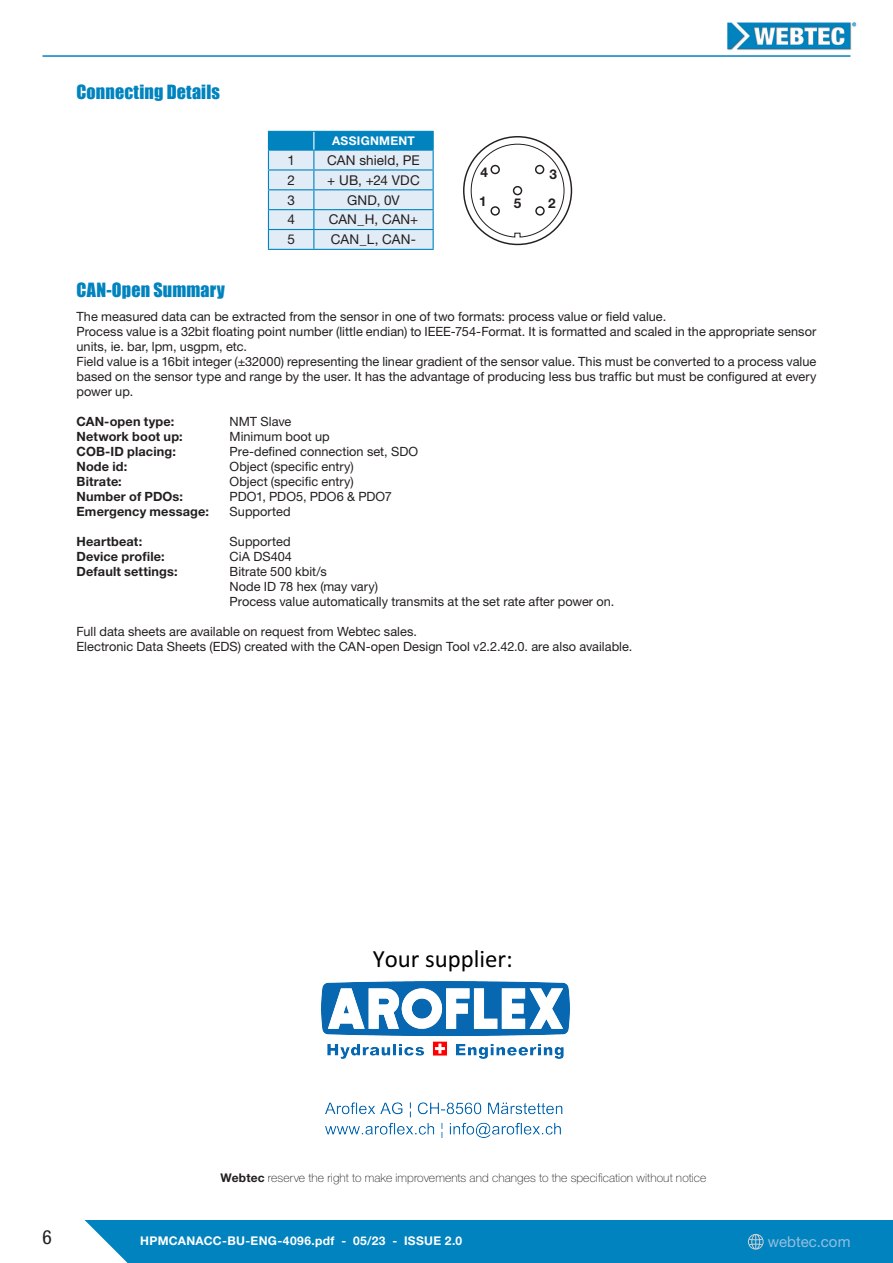
<style>
.page{position:relative;width:893px;height:1263px;background:#fff}
.page>*{position:absolute;margin:0;border:0;box-sizing:border-box;transform-origin:0 0}
.t1{font:24.75px "Calibri";color:#000}
.t2{font:condensed 19.5px "Helvetica Neue LT Std";color:#231f20}
.Specifications_heading{font:18px "Impact";letter-spacing:.01em;color:#0083bf}
.t3{font:15px "Helvetica Neue LT Std";letter-spacing:.005em;color:#94bee0}
.Table_text{font:13.5px "Helvetica Neue LT Std";letter-spacing:.01em;color:#231f20}
.t4{font:700 13.5px "Helvetica Neue LT Std";color:#231f20}
.Specifications_text{font:12.75px/15px "Helvetica Neue LT Std";color:#231f20}
.Specifications_text-2{font:700 12.75px "Helvetica Neue LT Std";letter-spacing:.01em;color:#231f20}
.Technical_drawing_annotation{font:100 12px "Helvetica Neue LT Std";letter-spacing:.01em;color:#231f20}
.Table_heading{font:700 12px "Helvetica Neue LT Std";letter-spacing:.025em;color:#fff}
.s1{font-weight:700}
</style>
<div class="page">
<img style="left:727px;top:22px;width:130px;height:28px">
<hr style="left:43px;top:55px;width:807px;height:2px;background:#0083bf">
<div style="left:0;top:1220px;width:893px;height:43px;background:#0083bf"></div>
<svg style="left:748px;top:1234px;width:16px;height:15px"></svg>
<svg style="left:0;top:1220px;width:128px;height:43px"></svg>
<svg style="left:490px;top:164px;width:55px;height:52px"></svg>
<hr style="left:268px;top:249px;width:46px;height:1px;background:#0083bf">
<hr style="left:314px;top:249px;width:120px;height:1px;background:#0083bf">
<svg style="left:268px;top:131px;width:166px;height:118px;background:#aed4e9"></svg>
<img style="left:322px;top:982px;width:248px;height:156px">
<p class="Specifications_heading" style="left:77px;top:78px;width:145px">Connecting Details</p>
<p class="Table_heading" style="left:332px;top:133px;width:84px">ASSIGNMENT</p>
<p class="Table_text" style="left:287px;top:152px;width:9px">1</p>
<p class="Table_text" style="left:327px;top:152px;width:94px">CAN shield, PE</p>
<p class="Table_text" style="left:287px;top:172px;width:9px">2</p>
<p class="Table_text" style="left:327px;top:172px;width:94px">+ UB, +24 VDC</p>
<p class="Table_text" style="left:287px;top:192px;width:9px">3</p>
<p class="Table_text" style="left:347px;top:192px;width:54px">GND, 0V</p>
<p class="Table_text" style="left:287px;top:212px;width:9px">4</p>
<p class="Table_text" style="left:329px;top:212px;width:91px">CAN_H, CAN+</p>
<p class="Table_text" style="left:287px;top:231px;width:9px">5</p>
<p class="Table_text" style="left:331px;top:231px;width:87px">CAN_L, CAN-</p>
<p class="t4" style="left:480px;top:164px;width:9px">4</p>
<p class="t4" style="left:479px;top:193px;width:9px">1</p>
<p class="t4" style="left:514px;top:195px;width:9px">5</p>
<p class="t4" style="left:549px;top:166px;width:9px">3</p>
<p class="t4" style="left:548px;top:195px;width:9px">2</p>
<p class="Specifications_heading" style="left:77px;top:276px;width:150px">CAN-Open Summary</p>
<p class="Specifications_text" style="left:77px;top:308px;width:591px">The measured data can be extracted from the sensor in one of two formats: process value or field value.</p>
<p class="Specifications_text" style="left:77px;top:323px;width:741px">Process value is a 32bit floating point number (little endian) to IEEE-754-Format. It is formatted and scaled in the appropriate sensor units, ie. bar, lpm, usgpm, etc.</p>
<p class="Specifications_text" style="left:77px;top:353px;width:741px;text-align:justify">Field value is a 16bit integer (±32000) representing the linear gradient of the sensor value. This must be converted to a process value based on the sensor type and range by the user. It has the advantage of producing less bus traffic but must be configured at every power up.</p>
<p class="Specifications_text-2" style="left:77px;top:413px;width:99px">CAN-open type:</p>
<p class="Specifications_text" style="left:230px;top:413px;width:63px">NMT Slave</p>
<p class="Specifications_text-2" style="left:77px;top:428px;width:108px">Network boot up:</p>
<p class="Specifications_text" style="left:230px;top:428px;width:102px">Minimum boot up</p>
<p class="Specifications_text-2" style="left:77px;top:443px;width:101px">COB-ID placing:</p>
<p class="Specifications_text" style="left:230px;top:443px;width:190px">Pre-defined connection set, SDO</p>
<p class="Specifications_text-2" style="left:77px;top:458px;width:52px">Node id:</p>
<p class="Specifications_text" style="left:230px;top:458px;width:126px">Object (specific entry)</p>
<p class="Specifications_text-2" style="left:77px;top:473px;width:47px">Bitrate:</p>
<p class="Specifications_text" style="left:230px;top:473px;width:126px">Object (specific entry)</p>
<p class="Specifications_text-2" style="left:77px;top:488px;width:108px">Number of PDOs:</p>
<p class="Specifications_text" style="left:230px;top:488px;width:164px">PDO1, PDO5, PDO6 &amp; PDO7</p>
<p class="Specifications_text-2" style="left:77px;top:503px;width:134px">Emergency message:</p>
<p class="Specifications_text" style="left:230px;top:503px;width:62px">Supported</p>
<p class="Specifications_text-2" style="left:77px;top:533px;width:67px">Heartbeat:</p>
<p class="Specifications_text" style="left:230px;top:533px;width:62px">Supported</p>
<p class="Specifications_text-2" style="left:77px;top:548px;width:90px">Device profile:</p>
<p class="Specifications_text" style="left:230px;top:548px;width:64px">CiA DS404</p>
<p class="Specifications_text-2" style="left:77px;top:563px;width:103px">Default settings:</p>
<p class="Specifications_text" style="left:230px;top:563px;width:99px">Bitrate 500 kbit/s</p>
<p class="Specifications_text" style="left:230px;top:578px;width:150px">Node ID 78 hex (may vary)</p>
<p class="Specifications_text" style="left:230px;top:593px;width:386px">Process value automatically transmits at the set rate after power on.</p>
<p class="Specifications_text" style="left:77px;top:623px;width:342px">Full data sheets are available on request from Webtec sales.</p>
<p class="Specifications_text" style="left:77px;top:638px;width:557px">Electronic Data Sheets (EDS) created with the CAN-open Design Tool v2.2.42.0. are also available.</p>
<h1 class="t1" style="left:373px;top:948px;width:142px">Your supplier:</h1>
<p class="Technical_drawing_annotation" style="left:221px;top:1171px;width:487px"><span class="s1">Webtec</span> reserve the right to make improvements and changes to the specification without notice</p>
<h2 class="t2" style="left:43px;top:1225px;width:11px">6</h2>
<p class="t3" style="left:768px;top:1232px;width:84px">webtec.com</p>
<p class="Table_heading" style="left:140px;top:1233px;width:323px">HPMCANACC-BU-ENG-4096.pdf - 05/23 - ISSUE 2.0</p>
</div>
